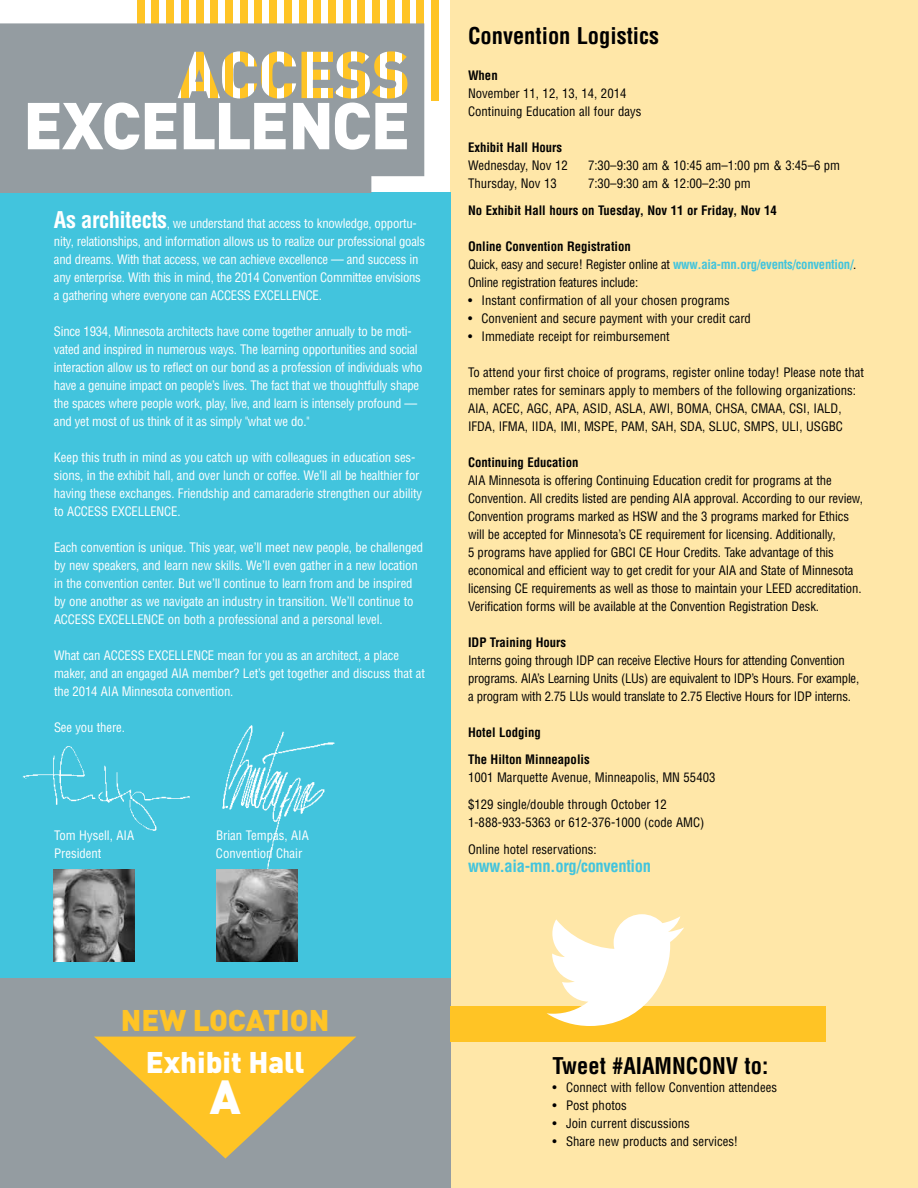
<style>
.page{position:relative;width:918px;height:1188px;background:#fff}
.page>*{position:absolute;margin:0;border:0;box-sizing:border-box;transform-origin:0 0}
.t1{font:900 47.25px "DIN";color:#fff}
.t2{font:900 29.55px "DIN";color:#ffc425}
.t3{font:900 29.55px "DIN";color:#fff}
.t4{font:700 condensed 22.5px "Helvetica";color:#000}
.t5{font:700 condensed 16.5px "Helvetica";letter-spacing:-.02em;color:#42c4dd}
.t6{font:300 condensed 13.05px/15px "Helvetica Neue";color:#fff;text-align:right}
.t7{font:condensed 12.75px/18px "Helvetica";letter-spacing:-.01em;color:#000}
.t8{font:condensed 12.75px/18px "Helvetica";letter-spacing:-.01em;color:#fff}
.t9{font:700 condensed 12.75px/27px "Helvetica";color:#000}
.s1{font-weight:700;font-size:22.5px}
.s2{font-weight:700}
.s3{font-weight:700;color:#42c4dd}
</style>
<div class="page">
<div style="left:450px;top:0;width:468px;height:1188px;background:#ffe7a8"></div>
<div style="left:0;top:192px;width:450px;height:786px;background:#42c4dd"></div>
<img style="left:222px;top:725px;width:113px;height:161px">
<img style="left:216px;top:869px;width:81px;height:92px">
<img style="left:54px;top:869px;width:81px;height:92px">
<div style="left:137px;top:0;width:8px;height:101px;background:#ffc425"></div>
<div style="left:152px;top:0;width:7px;height:101px;background:#ffc425"></div>
<div style="left:166px;top:0;width:8px;height:101px;background:#ffc425"></div>
<div style="left:181px;top:0;width:8px;height:101px;background:#ffc425"></div>
<div style="left:196px;top:0;width:8px;height:101px;background:#ffc425"></div>
<div style="left:210px;top:0;width:8px;height:101px;background:#ffc425"></div>
<div style="left:225px;top:0;width:8px;height:101px;background:#ffc425"></div>
<div style="left:240px;top:0;width:8px;height:101px;background:#ffc425"></div>
<div style="left:255px;top:0;width:7px;height:101px;background:#ffc425"></div>
<div style="left:269px;top:0;width:8px;height:101px;background:#ffc425"></div>
<div style="left:284px;top:0;width:8px;height:101px;background:#ffc425"></div>
<div style="left:299px;top:0;width:7px;height:101px;background:#ffc425"></div>
<div style="left:313px;top:0;width:8px;height:101px;background:#ffc425"></div>
<div style="left:328px;top:0;width:8px;height:101px;background:#ffc425"></div>
<div style="left:343px;top:0;width:8px;height:101px;background:#ffc425"></div>
<div style="left:357px;top:0;width:8px;height:101px;background:#ffc425"></div>
<div style="left:372px;top:0;width:8px;height:101px;background:#ffc425"></div>
<div style="left:387px;top:0;width:8px;height:101px;background:#ffc425"></div>
<div style="left:402px;top:0;width:7px;height:101px;background:#ffc425"></div>
<div style="left:416px;top:0;width:8px;height:101px;background:#ffc425"></div>
<div style="left:431px;top:0;width:8px;height:101px;background:#ffc425"></div>
<svg style="left:0;top:23px;width:424px;height:169px;fill:#949ca1"></svg>
<img style="left:22px;top:746px;width:168px;height:85px">
<div style="left:0;top:978px;width:450px;height:210px;background:#949ca1"></div>
<svg style="left:94px;top:1037px;width:262px;height:122px"></svg>
<div style="left:450px;top:1007px;width:376px;height:35px;background:#ffc425"></div>
<svg style="left:547px;top:914px;width:137px;height:112px"></svg>
<p class="t8" style="left:54px;top:215px;width:373px"><span class="s1">As architects</span>, we understand that access to knowledge, opportu&shy;nity, relationships, and information allows us to realize our professional goals and dreams. With that access, we can achieve excellence — and success in any enterprise. With this in mind, the 2014 Convention Committee envisions a gathering where everyone can ACCESS EXCELLENCE.</p>
<p class="t8" style="left:54px;top:323px;width:370px">Since 1934, Minnesota architects have come together annually to be moti&shy;vated and inspired in numerous ways. The learning opportunities and social interaction allow us to reflect on our bond as a profession of individuals who have a genuine impact on people’s lives. The fact that we thoughtfully shape the spaces where people work, play, live, and learn is intensely profound — and yet most of us think of it as simply "what we do."</p>
<p class="t8" style="left:54px;top:449px;width:370px">Keep this truth in mind as you catch up with colleagues in education ses&shy;sions, in the exhibit hall, and over lunch or coffee. We’ll all be healthier for having these exchanges. Friendship and camaraderie strengthen our ability to ACCESS EXCELLENCE.</p>
<p class="t8" style="left:54px;top:539px;width:371px">Each convention is unique. This year, we’ll meet new people, be challenged by new speakers, and learn new skills. We’ll even gather in a new location in the convention center. But we’ll continue to learn from and be inspired by one another as we navigate an industry in transition. We’ll continue to ACCESS EXCELLENCE on both a professional and a personal level.</p>
<p class="t8" style="left:54px;top:647px;width:372px">What can ACCESS EXCELLENCE mean for you as an architect, a place maker, and an engaged AIA member? Let’s get together and discuss that at the 2014 AIA Minnesota convention.</p>
<p class="t8" style="left:54px;top:719px;width:72px">See you there.</p>
<p class="t6" style="left:210px;top:215px;width:112px">80th Annual<br>Convention &amp; Exposition</p>
<p class="t6" style="left:134px;top:318px;width:99px">11, 12, 13, 14, 2014</p>
<p class="t6" style="left:89px;top:391px;width:57px">Minneapolis</p>
<p class="t8" style="left:54px;top:827px;width:82px">Tom Hysell, AIA</p>
<p class="t8" style="left:216px;top:827px;width:94px">Brian Tempas, AIA</p>
<p class="t8" style="left:54px;top:845px;width:49px">President</p>
<p class="t8" style="left:216px;top:845px;width:88px">Convention Chair</p>
<h3 class="t4" style="left:468px;top:23px;width:193px">Convention Logistics</h3>
<p class="t9" style="left:468px;top:62px;width:31px">When</p>
<p class="t7" style="left:468px;top:84px;width:175px">November 11, 12, 13, 14, 2014<br>Continuing Education all four days</p>
<p class="t9" style="left:468px;top:134px;width:96px">Exhibit Hall Hours</p>
<p class="t7" style="left:468px;top:157px;width:101px">Wednesday, Nov 12</p>
<p class="t7" style="left:588px;top:157px;width:254px">7:30–9:30 am &amp; 10:45 am–1:00 pm &amp; 3:45–6 pm</p>
<p class="t7" style="left:468px;top:175px;width:90px">Thursday, Nov 13</p>
<p class="t7" style="left:588px;top:175px;width:164px">7:30–9:30 am &amp; 12:00–2:30 pm</p>
<p class="t9" style="left:468px;top:197px;width:310px">No Exhibit Hall hours on Tuesday, Nov 11 or Friday, Nov 14</p>
<p class="t7" style="left:468px;top:238px;width:390px"><span class="s2">Online Convention Registration<br></span>Quick, easy and secure! Register online at <span class="s3">www.aia-mn.org/events/convention/</span>.<br>Online registration features include:</p>
<p class="t7" style="left:468px;top:292px;width:263px">• Instant confirmation of all your chosen programs</p>
<p class="t7" style="left:468px;top:310px;width:285px">• Convenient and secure payment with your credit card</p>
<p class="t7" style="left:468px;top:328px;width:203px">• Immediate receipt for reimbursement</p>
<p class="t7" style="left:468px;top:364px;width:397px">To attend your first choice of programs, register online today! Please note that member rates for seminars apply to members of the following organizations:<br>AIA, ACEC, AGC, APA, ASID, ASLA, AWI, BOMA, CHSA, CMAA, CSI, IALD, IFDA, IFMA, IIDA, IMI, MSPE, PAM, SAH, SDA, SLUC, SMPS, ULI, USGBC</p>
<p class="t9" style="left:468px;top:449px;width:112px">Continuing Education</p>
<p class="t7" style="left:468px;top:472px;width:397px">AIA Minnesota is offering Continuing Education credit for programs at the Convention. All credits listed are pending AIA approval. According to our review, Convention programs marked as HSW and the 3 programs marked for Ethics will be accepted for Minnesota’s CE requirement for licensing. Additionally,<br>5 programs have applied for GBCI CE Hour Credits. Take advantage of this economical and efficient way to get credit for your AIA and State of Minnesota licensing CE requirements as well as those to maintain your LEED accreditation.<br>Verification forms will be available at the Convention Registration Desk.</p>
<p class="t9" style="left:468px;top:629px;width:100px">IDP Training Hours</p>
<p class="t7" style="left:468px;top:652px;width:393px">Interns going through IDP can receive Elective Hours for attending Convention programs. AIA’s Learning Units (LUs) are equivalent to IDP’s Hours. For example, a program with 2.75 LUs would translate to 2.75 Elective Hours for IDP interns.</p>
<p class="t9" style="left:468px;top:719px;width:123px">Hotel Lodging<br>The Hilton Minneapolis</p>
<p class="t7" style="left:468px;top:764px;width:249px;line-height:27px">1001 Marquette Avenue, Minneapolis, MN 55403 $129 single/double through October 12</p>
<p class="t7" style="left:468px;top:809px;width:238px;line-height:27px">1-888-933-5363 or 612-376-1000 (code AMC)<br>Online hotel reservations:</p>
<p class="t5" style="left:468px;top:856px;width:185px">www.aia-mn.org/convention</p>
<h2 class="t2" style="left:121px;top:1000px;width:210px">NEW LOCATION</h2>
<h2 class="t3" style="left:146px;top:1042px;width:160px">Exhibit Hall</h2>
<h1 class="t1" style="left:210px;top:1065px;width:32px">A</h1>
<h3 class="t4" style="left:553px;top:1052px;width:217px">Tweet #AIAMNCONV to:</h3>
<p class="t7" style="left:553px;top:1078px;width:226px">• Connect with fellow Convention attendees</p>
<p class="t7" style="left:553px;top:1096px;width:76px">• Post photos</p>
<p class="t7" style="left:553px;top:1114px;width:139px">• Join current discussions</p>
<p class="t7" style="left:553px;top:1132px;width:187px">• Share new products and services!</p>
</div>
